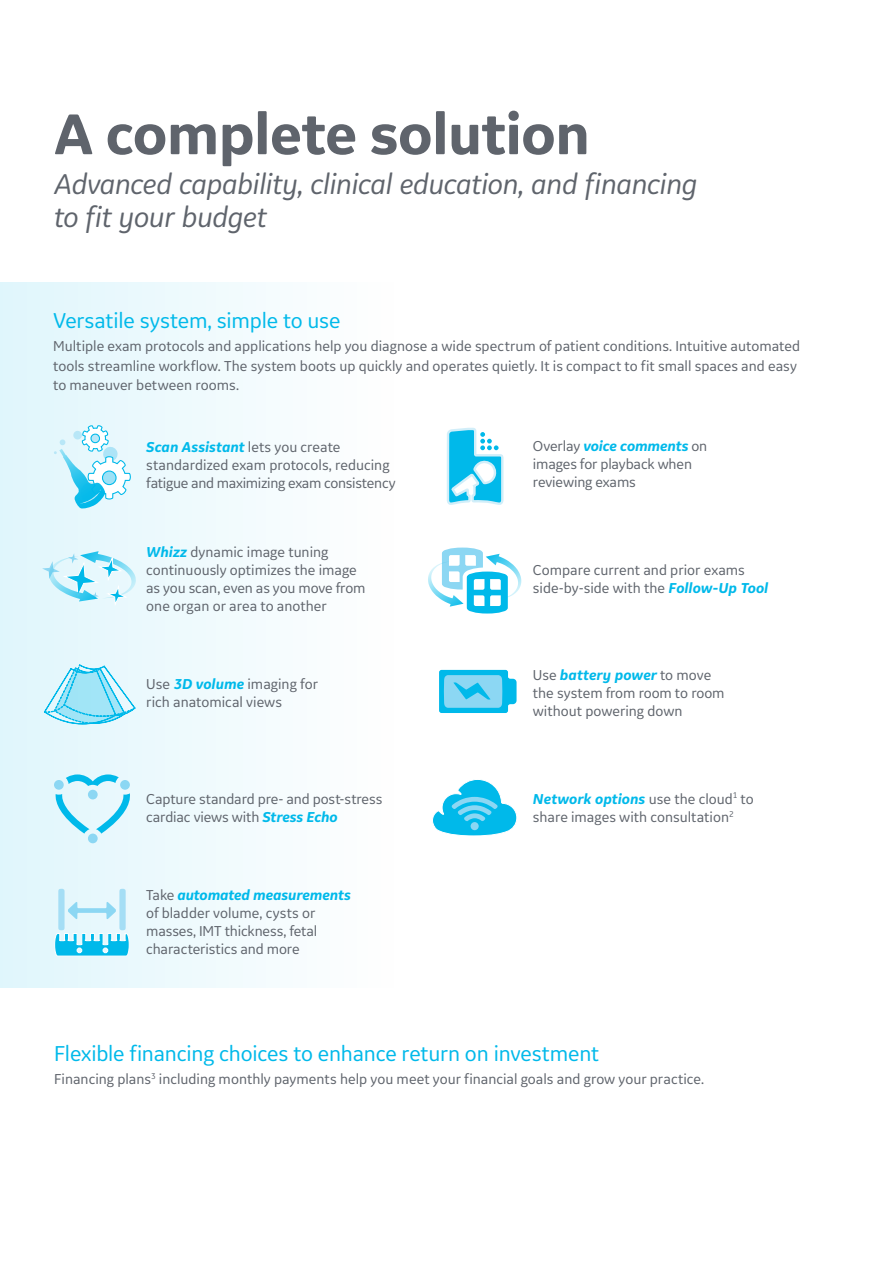
<style>
.page{position:relative;width:893px;height:1263px;background:#fff}
.page>*{position:absolute;margin:0;border:0;box-sizing:border-box;transform-origin:0 0}
.t1{font:700 60px "GE Inspira Sans";letter-spacing:-.01em;color:#5f646c}
.t2{font:italic 30px/33px "GE Inspira Sans";letter-spacing:-.015em;color:#5f646c}
.t3{font:22.5px "GE Inspira Sans";letter-spacing:-.01em;color:#00b9ea}
.t4{font:15px/18px "GE Inspira Sans";color:#5f646c}
.s1{font-weight:700;font-style:italic;color:#00b9ea}
</style>
<div class="page">
<div style="left:0;top:282px;width:401px;height:706px;background:linear-gradient(to right,#dff6fc,#fffefe)"></div>
<svg style="left:432px;top:779px;width:85px;height:57px"></svg>
<svg style="left:428px;top:548px;width:93px;height:65px"></svg>
<svg style="left:54px;top:424px;width:78px;height:85px;background:#bfecf9"></svg>
<svg style="left:42px;top:551px;width:94px;height:55px;background:#c6eef9"></svg>
<svg style="left:44px;top:664px;width:91px;height:60px;background:#a7e6f7"></svg>
<svg style="left:56px;top:794px;width:34px;height:40px"></svg>
<svg style="left:96px;top:793px;width:34px;height:41px"></svg>
<svg style="left:66px;top:774px;width:53px;height:12px"></svg>
<div style="left:88px;top:790px;width:10px;height:9px;background:#8cd7f3;border-radius:50%"></div>
<div style="left:54px;top:780px;width:10px;height:10px;background:#8cd7f3;border-radius:50%"></div>
<div style="left:88px;top:833px;width:10px;height:10px;background:#8cd7f3;border-radius:50%"></div>
<div style="left:120px;top:780px;width:10px;height:10px;background:#8cd7f3;border-radius:50%"></div>
<svg style="left:54px;top:889px;width:76px;height:68px;background:#a8e5f7"></svg>
<svg style="left:446px;top:427px;width:58px;height:78px"></svg>
<svg style="left:439px;top:670px;width:78px;height:43px;background:#51cbef"></svg>
<h1 class="t1" style="left:54px;top:97px;width:538px">A complete solution</h1>
<h2 class="t2" style="left:54px;top:167px;width:645px">Advanced capability, clinical education, and financing to fit your budget</h2>
<h3 class="t3" style="left:53px;top:307px;width:289px">Versatile system, simple to use</h3>
<p class="t4" style="left:53px;top:336px;width:749px;line-height:19.5px">Multiple exam protocols and applications help you diagnose a wide spectrum of patient conditions. Intuitive automated tools streamline workflow. The system boots up quickly and operates quietly. It is compact to fit small spaces and easy to maneuver between rooms.</p>
<p class="t4" style="left:146px;top:437px;width:251px"><span class="s1">Scan Assistant</span> lets you create standardized exam protocols, reducing fatigue and maximizing exam consistency</p>
<p class="t4" style="left:146px;top:542px;width:221px"><span class="s1">Whizz</span> dynamic image tuning continuously optimizes the image as you scan, even as you move from one organ or area to another</p>
<p class="t4" style="left:533px;top:437px;width:176px">Overlay <span class="s1">voice comments</span> on images for playback when reviewing exams</p>
<p class="t4" style="left:533px;top:560px;width:237px">Compare current and prior exams side-by-side with the <span class="s1">Follow-Up Tool</span></p>
<p class="t4" style="left:146px;top:675px;width:173px">Use <span class="s1">3D volume</span> imaging for rich anatomical views</p>
<p class="t4" style="left:533px;top:666px;width:193px">Use <span class="s1">battery power</span> to move the system from room to room without powering down</p>
<p class="t4" style="left:146px;top:789px;width:238px">Capture standard pre- and post-stress cardiac views with <span class="s1">Stress Echo</span></p>
<p class="t4" style="left:533px;top:789px;width:222px"><span class="s1">Network options</span> use the cloud<sup>1</sup> to share images with consultation<sup>2</sup></p>
<p class="t4" style="left:146px;top:886px;width:206px">Take <span class="s1">automated measurements </span>of bladder volume, cysts or masses, IMT thickness, fetal characteristics and more</p>
<h3 class="t3" style="left:54px;top:1039px;width:547px">Flexible financing choices to enhance return on investment</h3>
<p class="t4" style="left:54px;top:1069px;width:652px">Financing plans<sup>3</sup> including monthly payments help you meet your financial goals and grow your practice.</p>
</div>
